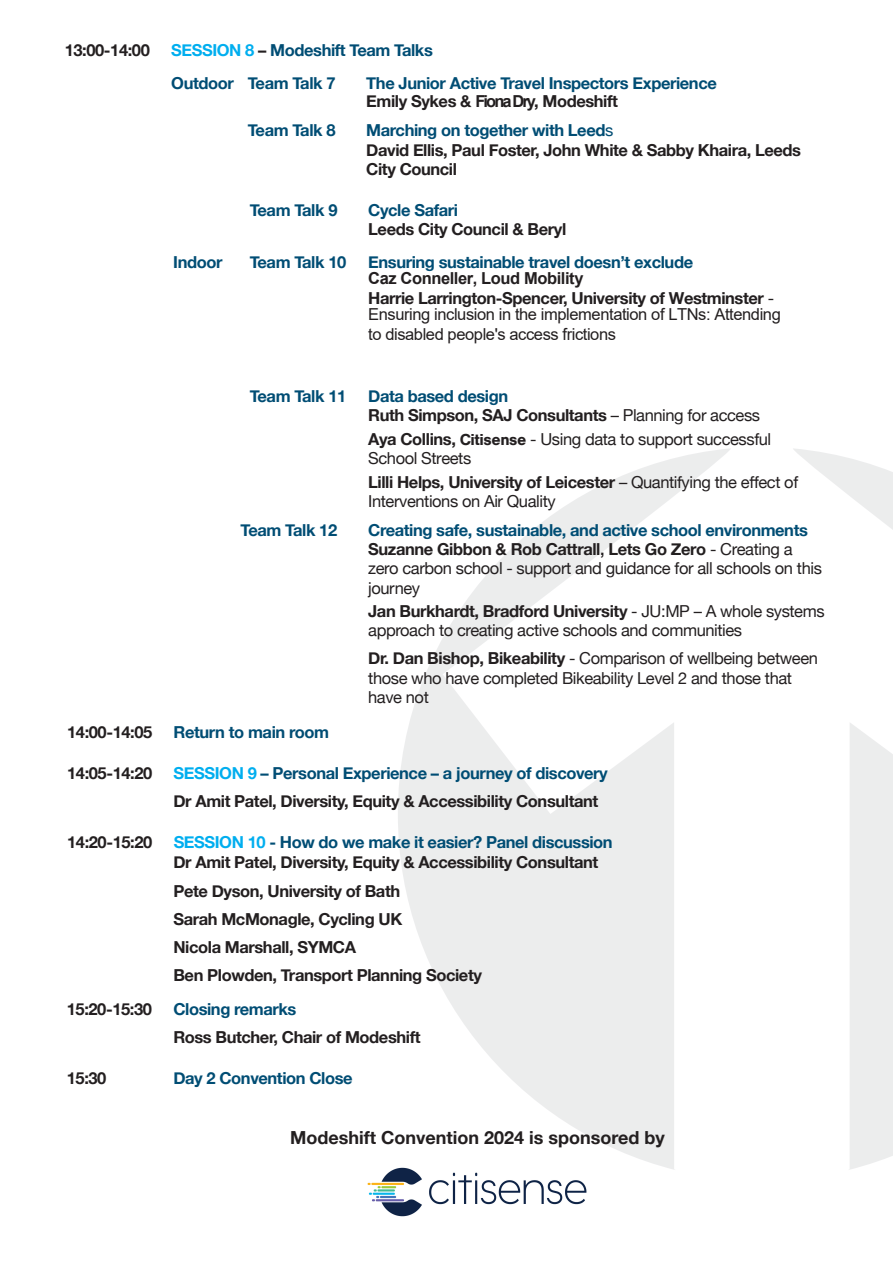
<style>
.page{position:relative;width:893px;height:1263px;background:#fff}
.page>*{position:absolute;margin:0;border:0;box-sizing:border-box;transform-origin:0 0}
.t1{font:700 18px "Helvetica Neue";color:#231f20}
.Body_Reg{font:700 16.5px/27.8px "Helvetica Neue";letter-spacing:-.025em;color:#231f20}
.Body_Reg-2{font:16.5px/19.4px "Helvetica Neue";letter-spacing:-.025em;color:#231f20}
.Body_Reg-3{font:700 16.5px/18.6px "Helvetica Neue";letter-spacing:-.025em;color:#004d74}
.Body_Reg-4{font:16.5px/19.5px "Arial";letter-spacing:-.025em;color:#231f20}
.s1{color:#00aeef}
.s2{color:#231f20}
.s3{font-family:"Arial";color:#231f20}
.s4{font-weight:400}
.s5{font-family:"Arial"}
.s6{font-weight:700}
.s7{font-family:"Nimbus San";font-weight:700}
.s8{font-family:"Arial";font-weight:700}
.s9{color:#004d74}
</style>
<div class="page">
<svg style="left:398px;top:449px;width:332px;height:721px"></svg>
<svg style="left:793px;top:448px;width:100px;height:722px"></svg>
<img style="left:367px;top:1164px;width:264px;height:53px">
<p class="Body_Reg" style="left:65px;top:37px;width:87px">13:00-14:00</p>
<p class="Body_Reg-3" style="left:171px;top:41px;width:263px"><span class="s1">SESSION 8</span> <span class="s2">–</span> Modeshift Team Talks</p>
<p class="Body_Reg-3" style="left:171px;top:74px;width:166px">Outdoor Team Talk 7</p>
<p class="Body_Reg-3" style="left:366px;top:74px;width:352px">The Junior Active Travel Inspectors Experience<br><span class="s2">Emily Sykes &amp;</span> <span class="s3">Fiona Dry</span><span class="s2">, Modeshift</span></p>
<p class="Body_Reg-3" style="left:248px;top:121px;width:89px">Team Talk 8</p>
<p class="Body_Reg-3" style="left:366px;top:121px;width:249px">Marching on together with Leed<span class="s4">s</span></p>
<p class="Body_Reg" style="left:366px;top:140px;width:436px;line-height:19.5px">David Ellis, Paul Foster, John White &amp; Sabby Khaira, Leeds<br>City Council</p>
<p class="Body_Reg-3" style="left:250px;top:201px;width:89px">Team Talk 9</p>
<p class="Body_Reg-3" style="left:368px;top:201px;width:91px">Cycle Safari</p>
<p class="Body_Reg" style="left:368px;top:216px;width:200px">Leeds City Council &amp; Beryl</p>
<p class="Body_Reg-3" style="left:173px;top:253px;width:51px">Indoor</p>
<p class="Body_Reg-3" style="left:250px;top:253px;width:98px">Team Talk 10</p>
<p class="Body_Reg-3" style="left:368px;top:253px;width:326px">Ensuring sustainable travel doesn’t exclude</p>
<p class="Body_Reg" style="left:368px;top:269px;width:407px;line-height:19.5px"><span class="s5">Caz Conneller, Loud Mobility<br></span>Harrie Larrington-Spencer, University of Westminster <span class="s4">-</span></p>
<p class="Body_Reg-4" style="left:368px;top:304px;width:414px">Ensuring inclusion in the implementation of LTNs: Attending to disabled people's access frictions</p>
<p class="Body_Reg-3" style="left:250px;top:387px;width:98px">Team Talk 11</p>
<p class="Body_Reg-3" style="left:368px;top:387px;width:142px">Data based design</p>
<p class="Body_Reg-2" style="left:368px;top:404px;width:404px;line-height:23.7px"><span class="s6">Ruth Simpson, SAJ Consultants</span> – Planning for access<br><span class="s6">Aya Collins,</span> <span class="s7">Citisense</span> - Using data to support successful</p>
<p class="Body_Reg-2" style="left:368px;top:447px;width:431px;line-height:23.7px">School Streets<br><span class="s6">Lilli Helps, University of Leicester</span> – Quantifying the effect of</p>
<p class="Body_Reg-2" style="left:368px;top:492px;width:189px">Interventions on Air Quality</p>
<p class="Body_Reg-3" style="left:241px;top:521px;width:98px">Team Talk 12</p>
<p class="Body_Reg-3" style="left:368px;top:521px;width:441px">Creating safe, sustainable, and active school environments</p>
<p class="Body_Reg-2" style="left:368px;top:540px;width:455px"><span class="s6">Suzanne Gibbon &amp; Rob Cattrall</span><span class="s8">,</span> <span class="s6">Lets Go Zero</span> - Creating a zero carbon school - support and guidance for all schools on this journey</p>
<p class="Body_Reg-2" style="left:368px;top:603px;width:458px"><span class="s6">Jan Burkhardt, Bradford University</span> - JU:MP – A whole systems approach to creating active schools and communities</p>
<p class="Body_Reg-2" style="left:368px;top:650px;width:451px"><span class="s6">Dr. Dan Bishop, Bikeability</span> - Comparison of wellbeing between those who have completed Bikeability Level 2 and those that have not</p>
<p class="Body_Reg" style="left:67px;top:719px;width:87px">14:00-14:05</p>
<p class="Body_Reg-3" style="left:174px;top:723px;width:157px">Return to main room</p>
<p class="Body_Reg" style="left:67px;top:759px;width:87px">14:05-14:20</p>
<p class="Body_Reg" style="left:173px;top:759px;width:436px"><span class="s1">SESSION 9</span> <span class="s9">– Personal Experience – a journey of discovery<br></span>Dr Amit Patel, Diversity, Equity &amp; Accessibility Consultant</p>
<p class="Body_Reg" style="left:67px;top:828px;width:87px">14:20-15:20</p>
<p class="Body_Reg" style="left:173px;top:831px;width:441px;line-height:21px"><span class="s1">SESSION 10</span> <span class="s9">- How do we make it easier? Panel discussion<br></span>Dr Amit Patel, Diversity, Equity &amp; Accessibility Consultant</p>
<p class="Body_Reg" style="left:173px;top:878px;width:310px">Pete Dyson, University of Bath<br>Sarah McMonagle, Cycling UK<br>Nicola Marshall, SYMCA<br>Ben Plowden, Transport Planning Society</p>
<p class="Body_Reg" style="left:67px;top:996px;width:87px">15:20-15:30</p>
<p class="Body_Reg-3" style="left:173px;top:1000px;width:125px">Closing remarks</p>
<p class="Body_Reg" style="left:67px;top:1065px;width:41px">15:30</p>
<p class="Body_Reg" style="left:173px;top:1024px;width:249px">Ross Butcher, Chair of Modeshift</p>
<p class="Body_Reg-3" style="left:173px;top:1069px;width:181px">Day 2 Convention Close</p>
<p class="t1" style="left:290px;top:1123px;width:376px">Modeshift Convention 2024 is sponsored by</p>
</div>
